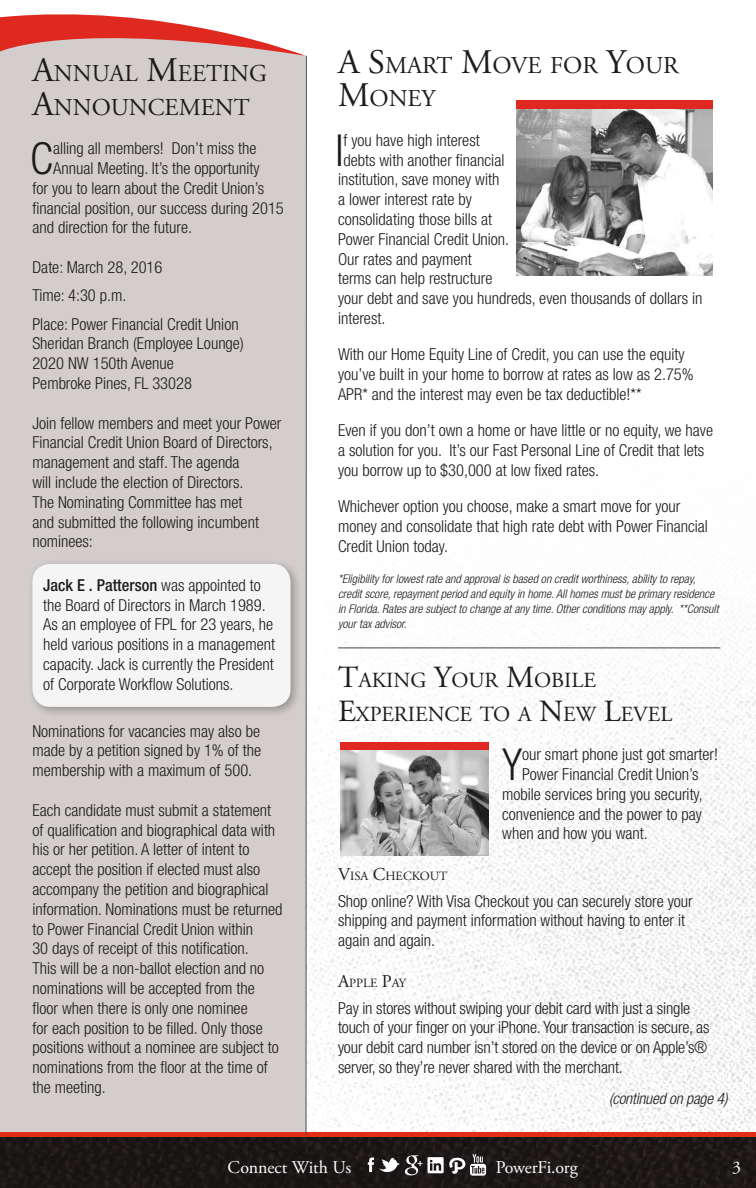
<style>
.page{position:relative;width:756px;height:1188px;background:#fff}
.page>*{position:absolute;margin:0;border:0;box-sizing:border-box;transform-origin:0 0}
.t1{font:300 condensed 44.25px "Helvetica Neue";color:#1c1c1a}
.t2{font:24.15px/33.6px "Adobe Garamond";color:#1c1c1a}
.t3{font:21.6px/33.6px "Adobe Garamond";color:#1c1c1a}
.t4{font:18px "Adobe Garamond Pro";letter-spacing:-.015em;color:#fff}
.t5{font:300 condensed 16.5px/19.8px "Helvetica Neue";color:#1c1c1a}
.t6{font:italic 300 condensed 15.75px "Helvetica Neue";letter-spacing:-.01em;color:#1c1c1a}
.t7{font:12.6px "Adobe Garamond";color:#1c1c1a}
.t8{font:italic 300 condensed 12px/15px "Helvetica Neue";color:#1c1c1a}
.t9{font:700 12px "Adobe Garamond Pro";color:#fff}
.s1{font-size:34.5px}
.s2{font-weight:500}
.s3{font-size:30.75px}
.s4{font-size:18px}
</style>
<div class="page">
<img style="left:0;top:587px;width:756px;height:601px">
<div style="left:0;top:93px;width:306px;height:1039px;background:#d3cecd"></div>
<svg style="left:0;top:1132px;width:756px;height:17px;background:#561e17"></svg>
<svg style="left:428px;top:1154px;width:58px;height:22px"></svg>
<svg style="left:368px;top:1155px;width:51px;height:20px"></svg>
<svg style="left:0;top:14px;width:307px;height:79px;background:#dcafac"></svg>
<hr style="left:306px;top:56px;width:1px;height:1079px;background:#474242">
<div style="left:27px;top:559px;width:275px;height:159px;background:#1c1c1a;opacity:.4"></div>
<div style="left:32px;top:564px;width:259px;height:143px;background:#f6f5f5;border-radius:18px"></div>
<hr style="left:338px;top:648px;width:382px;height:1px;background:#474242">
<img style="left:517px;top:109px;width:196px;height:167px">
<img style="left:341px;top:749px;width:148px;height:107px">
<div style="left:517px;top:100px;width:196px;height:9px;background:#df281f"></div>
<div style="left:341px;top:742px;width:148px;height:7px;background:#df281f"></div>
<h2 class="t2" style="left:32px;top:57px;width:236px"><span class="s1">A</span>NNUAL <span class="s1">M</span>EETING<br><span class="s1">A</span>NNOUNCEMENT</h2>
<h1 class="t1" style="left:30px;top:133px;width:24px">C</h1>
<p class="t5" style="left:53px;top:138px;width:205px">alling all members! Don’t miss the</p>
<p class="t5" style="left:53px;top:158px;width:208px">Annual Meeting. It’s the opportunity</p>
<p class="t5" style="left:32px;top:178px;width:233px">for you to learn about the Credit Union’s</p>
<p class="t5" style="left:32px;top:198px;width:253px">financial position, our success during 2015</p>
<p class="t5" style="left:32px;top:218px;width:161px">and direction for the future.</p>
<p class="t5" style="left:32px;top:253px;width:208px;line-height:28.3px">Date: March 28, 2016<br>Time: 4:30 p.m.<br>Place: Power Financial Credit Union</p>
<p class="t5" style="left:32px;top:334px;width:213px">Sheridan Branch (Employee Lounge)<br>2020 NW 150th Avenue<br>Pembroke Pines, FL 33028</p>
<p class="t5" style="left:32px;top:413px;width:251px">Join fellow members and meet your Power Financial Credit Union Board of Directors, management and staff. The agenda<br>will include the election of Directors.<br>The Nominating Committee has met<br>and submitted the following incumbent nominees:</p>
<p class="t5" style="left:43px;top:575px;width:233px"><span class="s2">Jack E . Patterson</span> was appointed to the Board of Directors in March 1989.<br>As an employee of FPL for 23 years, he held various positions in a management capacity. Jack is currently the President of Corporate Workflow Solutions.</p>
<p class="t5" style="left:32px;top:721px;width:230px;text-align:justify">Nominations for vacancies may also be made by a petition signed by 1% of the membership with a maximum of 500.</p>
<p class="t5" style="left:32px;top:800px;width:252px">Each candidate must submit a statement of qualification and biographical data with his or her petition. A letter of intent to accept the position if elected must also accompany the petition and biographical information. Nominations must be returned to Power Financial Credit Union within<br>30 days of receipt of this notification.<br>This will be a non-ballot election and no nominations will be accepted from the floor when there is only one nominee<br>for each position to be filled. Only those positions without a nominee are subject to nominations from the floor at the time of the meeting.</p>
<h2 class="t2" style="left:338px;top:49px;width:342px"><span class="s1">A S</span>MART <span class="s1">M</span>OVE FOR <span class="s1">Y</span>OUR<br><span class="s1">M</span>ONEY</h2>
<h1 class="t1" style="left:335px;top:125px;width:10px">I</h1>
<p class="t5" style="left:344px;top:130px;width:138px">f you have high interest</p>
<p class="t5" style="left:344px;top:150px;width:162px">debts with another financial</p>
<p class="t5" style="left:338px;top:170px;width:163px">institution, save money with</p>
<p class="t5" style="left:338px;top:189px;width:135px">a lower interest rate by</p>
<p class="t5" style="left:338px;top:209px;width:156px">consolidating those bills at</p>
<p class="t5" style="left:338px;top:229px;width:173px">Power Financial Credit Union.</p>
<p class="t5" style="left:338px;top:249px;width:135px">Our rates and payment</p>
<p class="t5" style="left:338px;top:269px;width:156px">terms can help restructure</p>
<p class="t5" style="left:338px;top:288px;width:366px">your debt and save you hundreds, even thousands of dollars in</p>
<p class="t5" style="left:338px;top:308px;width:49px">interest.</p>
<p class="t5" style="left:338px;top:344px;width:357px">With our Home Equity Line of Credit, you can use the equity you’ve built in your home to borrow at rates as low as 2.75%<br>APR* and the interest may even be tax deductible!**</p>
<p class="t5" style="left:338px;top:420px;width:376px">Even if you don’t own a home or have little or no equity, we have a solution for you. It’s our Fast Personal Line of Credit that lets you borrow up to $30,000 at low fixed rates.</p>
<p class="t5" style="left:338px;top:496px;width:371px">Whichever option you choose, make a smart move for your money and consolidate that high rate debt with Power Financial<br>Credit Union today.</p>
<p class="t8" style="left:338px;top:571px;width:382px">*Eligibility for lowest rate and approval is based on credit worthiness, ability to repay, credit score, repayment period and equity in home. All homes must be primary residence in Florida. Rates are subject to change at any time. Other conditions may apply. **Consult your tax advisor.</p>
<h3 class="t3" style="left:338px;top:664px;width:335px"><span class="s3">T</span>AKING <span class="s3">Y</span>OUR <span class="s3">M</span>OBILE<br><span class="s3">E</span>XPERIENCE TO A <span class="s3">N</span>EW <span class="s3">L</span>EVEL</h3>
<h1 class="t1" style="left:502px;top:739px;width:21px">Y</h1>
<p class="t5" style="left:522px;top:744px;width:198px">our smart phone just got smarter!</p>
<p class="t5" style="left:522px;top:764px;width:178px">Power Financial Credit Union’s</p>
<p class="t5" style="left:502px;top:784px;width:202px">mobile services bring you security,</p>
<p class="t5" style="left:502px;top:804px;width:201px">convenience and the power to pay</p>
<p class="t5" style="left:502px;top:823px;width:147px">when and how you want.</p>
<p class="t7" style="left:338px;top:869px;width:111px"><span class="s4">V</span>ISA <span class="s4">C</span>HECKOUT</p>
<p class="t5" style="left:338px;top:891px;width:356px">Shop online? With Visa Checkout you can securely store your shipping and payment information without having to enter it again and again.</p>
<p class="t7" style="left:338px;top:976px;width:70px"><span class="s4">A</span>PPLE <span class="s4">P</span>AY</p>
<p class="t5" style="left:338px;top:998px;width:373px">Pay in stores without swiping your debit card with just a single touch of your finger on your iPhone. Your transaction is secure, as your debit card number isn’t stored on the device or on Apple’s® server, so they’re never shared with the merchant.</p>
<p class="t6" style="left:609px;top:1089px;width:120px">(continued on page 4)</p>
<p class="t4" style="left:228px;top:1156px;width:125px">Connect With Us</p>
<p class="t9" style="left:417px;top:1155px;width:8px">+</p>
<p class="t4" style="left:496px;top:1157px;width:84px">PowerFi.org</p>
<p class="t4" style="left:732px;top:1157px;width:10px">3</p>
</div>
